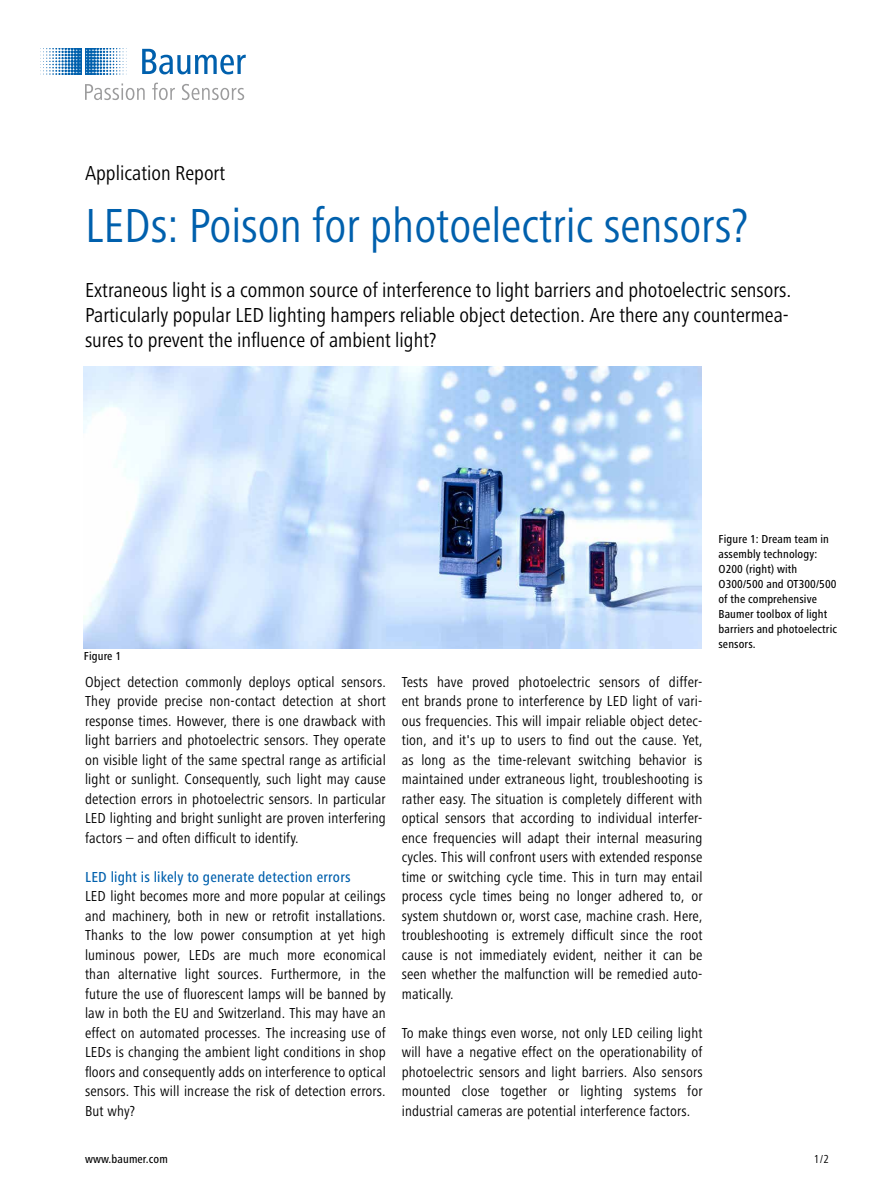
<style>
.page{position:relative;width:893px;height:1188px;background:#fff}
.page>*{position:absolute;margin:0;border:0;box-sizing:border-box;transform-origin:0 0}
.t1{font:condensed 49.5px "Frutiger Next Pro";color:#0060ad}
.t2{font:condensed 21px/25.5px "Frutiger Next Pro";color:#000}
.t3{font:condensed 15px/19.5px "Frutiger Next Pro";letter-spacing:.01em;color:#000;text-align:justify}
.t4{font:500 condensed 15px "Frutiger Next Pro";letter-spacing:.015em;color:#0060ad}
.t5{font:500 condensed 12px/15px "Frutiger Next Pro";letter-spacing:.01em;color:#000}
.t6{font:condensed 12px "Frutiger Next Pro";color:#000}
</style>
<div class="page">
<img style="left:84px;top:366px;width:617px;height:282px">
<svg style="left:142px;top:49px;width:104px;height:25px"></svg>
<svg style="left:40px;top:49px;width:87px;height:26px"></svg>
<svg style="left:85px;top:83px;width:60px;height:17px"></svg>
<svg style="left:152px;top:83px;width:23px;height:17px"></svg>
<svg style="left:182px;top:84px;width:62px;height:16px"></svg>
<h2 class="t2" style="left:85px;top:160px;width:142px">Application Report</h2>
<h1 class="t1" style="left:85px;top:197px;width:665px">LEDs: Poison for photoelectric sensors?</h1>
<p class="t2" style="left:85px;top:277px;width:708px">Extraneous light is a common source of interference to light barriers and photoelectric sensors.<br>Particularly popular LED lighting hampers reliable object detection. Are there any countermea&shy;sures to prevent the influence of ambient light?</p>
<p class="t5" style="left:84px;top:649px;width:39px">Figure 1</p>
<p class="t3" style="left:85px;top:672px;width:302px">Object detection commonly deploys optical sensors.<br>They provide precise non-contact detection at short response times. However, there is one drawback with light barriers and photoelectric sensors. They operate on visible light of the same spectral range as artificial light or sunlight. Consequently, such light may cause detection errors in photoelectric sensors. In particular LED lighting and bright sunlight are proven interfering factors – and often difficult to identify.</p>
<p class="t4" style="left:85px;top:868px;width:267px">LED light is likely to generate detection errors</p>
<p class="t3" style="left:85px;top:886px;width:302px">LED light becomes more and more popular at ceilings and machinery, both in new or retrofit installations.<br>Thanks to the low power consumption at yet high luminous power, LEDs are much more economical than alternative light sources. Furthermore, in the future the use of fluorescent lamps will be banned by law in both the EU and Switzerland. This may have an effect on automated processes. The increasing use of LEDs is changing the ambient light conditions in shop floors and consequently adds on interference to optical sensors. This will increase the risk of detection errors.<br>But why?</p>
<p class="t3" style="left:402px;top:672px;width:302px">Tests have proved photoelectric sensors of differ&shy;ent brands prone to interference by LED light of vari&shy;ous frequencies. This will impair reliable object detec&shy;tion, and it's up to users to find out the cause. Yet, as long as the time-relevant switching behavior is maintained under extraneous light, troubleshooting is rather easy. The situation is completely different with optical sensors that according to individual interfer&shy;ence frequencies will adapt their internal measuring cycles. This will confront users with extended response time or switching cycle time. This in turn may entail process cycle times being no longer adhered to, or system shutdown or, worst case, machine crash. Here, troubleshooting is extremely difficult since the root cause is not immediately evident, neither it can be seen whether the malfunction will be remedied auto&shy;matically.</p>
<p class="t3" style="left:402px;top:1023px;width:302px">To make things even worse, not only LED ceiling light will have a negative effect on the operationability of photoelectric sensors and light barriers. Also sensors mounted close together or lighting systems for industrial cameras are potential interference factors.</p>
<p class="t5" style="left:718px;top:532px;width:120px">Figure 1: Dream team in assembly technology:<br>O200 (right) with<br>O300/500 and OT300/500 of the comprehensive<br>Baumer toolbox of light barriers and photoelectric sensors.</p>
<p class="t5" style="left:85px;top:1152px;width:84px">www.baumer.com</p>
<p class="t6" style="left:814px;top:1152px;width:17px">1/2</p>
</div>
